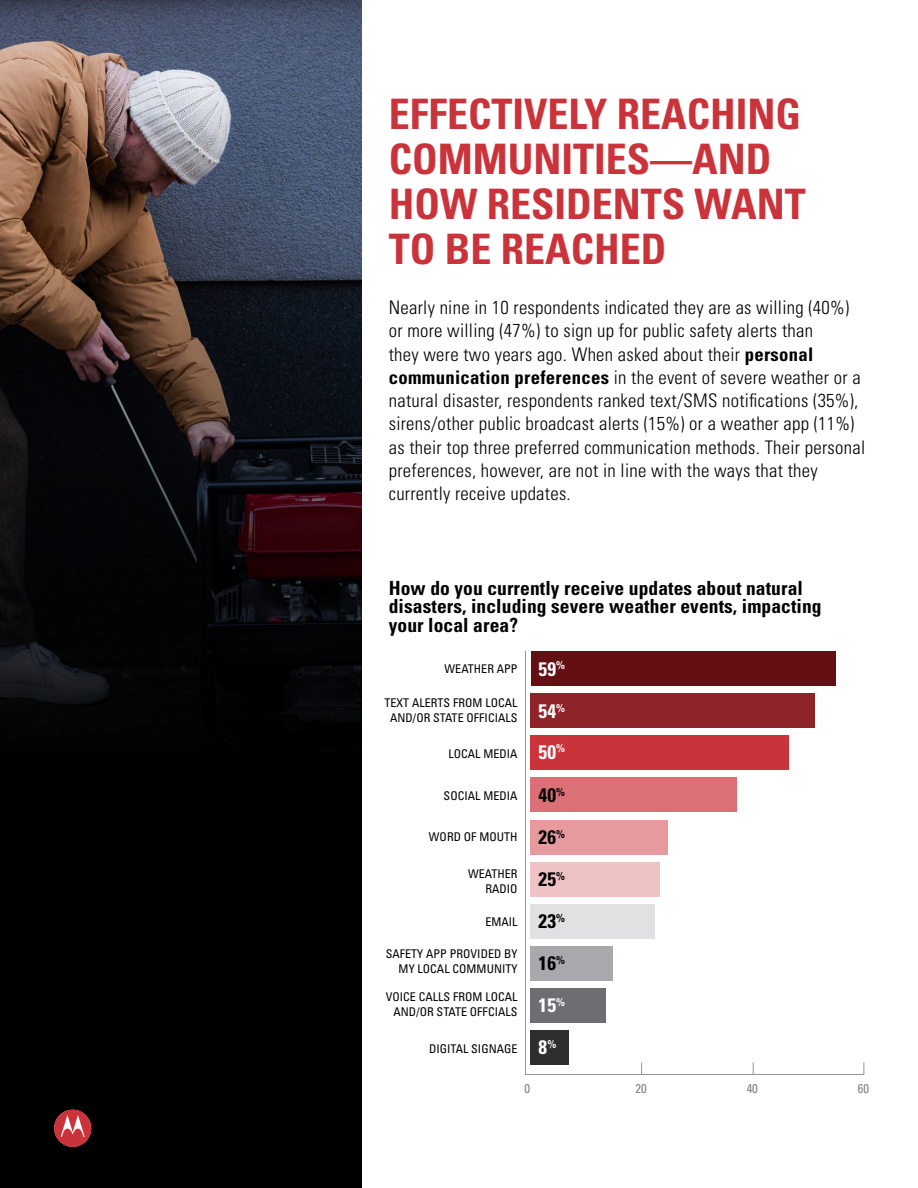
<style>
.page{position:relative;width:918px;height:1188px;background:#fff}
.page>*{position:absolute;margin:0;border:0;box-sizing:border-box;transform-origin:0 0}
.t1{font:700 condensed 42px/45px "Univers LT Std";color:#cb333b}
.t2{font:700 condensed 19.5px/42px "Univers LT Std";letter-spacing:.005em;color:#000}
.t3{font:700 condensed 19.5px/42px "Univers LT Std";letter-spacing:.005em;color:#fff}
.t4{font:300 condensed 18.75px/23.2px "Univers LT Std";letter-spacing:.015em;color:#000}
.t5{font:condensed 12.75px "Univers LT Std";color:#808285}
.t6{font:condensed 12px/15px "Univers LT Std";letter-spacing:.005em;color:#000;text-align:right}
.s1{font-weight:700}
.s2{color:#000}
</style>
<div class="page">
<img style="left:0;top:0;width:362px;height:65px">
<svg style="left:0;top:65px;width:362px;height:1123px;background:#1c181a"></svg>
<div style="left:531px;top:693px;width:284px;height:35px;background:#8e2429"></div>
<div style="left:531px;top:651px;width:304px;height:35px;background:#640f13"></div>
<hr style="left:526px;top:1074px;width:338px;height:1px;background:#939598">
<svg style="left:641px;top:1062px;width:1px;height:12px"></svg>
<svg style="left:753px;top:1062px;width:1px;height:12px"></svg>
<svg style="left:864px;top:1062px;width:1px;height:12px"></svg>
<hr style="left:525px;top:651px;width:1px;height:423px;background:#939598">
<div style="left:531px;top:735px;width:258px;height:35px;background:#cb333b"></div>
<div style="left:531px;top:778px;width:206px;height:34px;background:#db7076"></div>
<div style="left:531px;top:820px;width:137px;height:34px;background:#e69a9e"></div>
<div style="left:531px;top:862px;width:129px;height:35px;background:#efc2c4"></div>
<div style="left:531px;top:904px;width:124px;height:35px;background:#e0e1e3"></div>
<div style="left:531px;top:946px;width:82px;height:34px;background:#a7a9ac"></div>
<div style="left:531px;top:988px;width:75px;height:35px;background:#6d6e71"></div>
<div style="left:531px;top:1030px;width:38px;height:35px;background:#2e2e2f"></div>
<svg style="left:54px;top:1110px;width:37px;height:37px"></svg>
<h1 class="t1" style="left:389px;top:91px;width:418px">EFFECTIVELY REACHING<br>COMMUNITIES—AND<br>HOW RESIDENTS WANT<br>TO BE REACHED</h1>
<p class="t4" style="left:389px;top:296px;width:478px">Nearly nine in 10 respondents indicated they are as willing (40%) or more willing (47%) to sign up for public safety alerts than<br>they were two years ago. When asked about their <span class="s1">personal communication preferences</span> in the event of severe weather or a natural disaster, respondents ranked text/SMS notifications (35%), sirens/other public broadcast alerts (15%) or a weather app (11%) as their top three preferred communication methods. Their personal preferences, however, are not in line with the ways that they currently receive updates.</p>
<p class="t2" style="left:389px;top:579px;width:434px;line-height:18.3px">How do you currently receive updates about natural disasters, including severe weather events, impacting your local area?</p>
<p class="t6" style="left:445px;top:661px;width:75px">WEATHER APP</p>
<p class="t6" style="left:384px;top:695px;width:135px;text-align:center">TEXT ALERTS FROM LOCAL<br>AND/OR STATE OFFICIALS</p>
<p class="t6" style="left:448px;top:747px;width:71px">LOCAL MEDIA</p>
<p class="t6" style="left:444px;top:788px;width:75px">SOCIAL MEDIA</p>
<p class="t6" style="left:429px;top:829px;width:90px">WORD OF MOUTH</p>
<p class="t6" style="left:468px;top:866px;width:51px">WEATHER<br>RADIO</p>
<p class="t6" style="left:485px;top:915px;width:34px">EMAIL</p>
<p class="t6" style="left:386px;top:946px;width:133px">SAFETY APP PROVIDED BY<br>MY LOCAL COMMUNITY</p>
<p class="t6" style="left:386px;top:989px;width:133px">VOICE CALLS FROM LOCAL<br>AND/OR STATE OFFCIALS</p>
<p class="t6" style="left:429px;top:1041px;width:90px">DIGITAL SIGNAGE</p>
<p class="t3" style="left:539px;top:647px;width:28px;line-height:42.8px">59<sup>%<br></sup>54<sup>%</sup></p>
<p class="t3" style="left:539px;top:731px;width:28px">50<sup>%</sup></p>
<p class="t2" style="left:539px;top:774px;width:28px;text-align:justify">40<sup>% </sup>26<sup>% </sup>25<sup>% </sup>23<sup>%</sup></p>
<p class="t3" style="left:539px;top:942px;width:28px;text-align:justify"><span class="s2">16</span><sup>% </sup>15<sup>% </sup>8<sup>%</sup></p>
<p class="t5" style="left:524px;top:1081px;width:7px">0</p>
<p class="t5" style="left:636px;top:1081px;width:13px">20</p>
<p class="t5" style="left:747px;top:1081px;width:13px">40</p>
<p class="t5" style="left:858px;top:1081px;width:13px">60</p>
</div>
